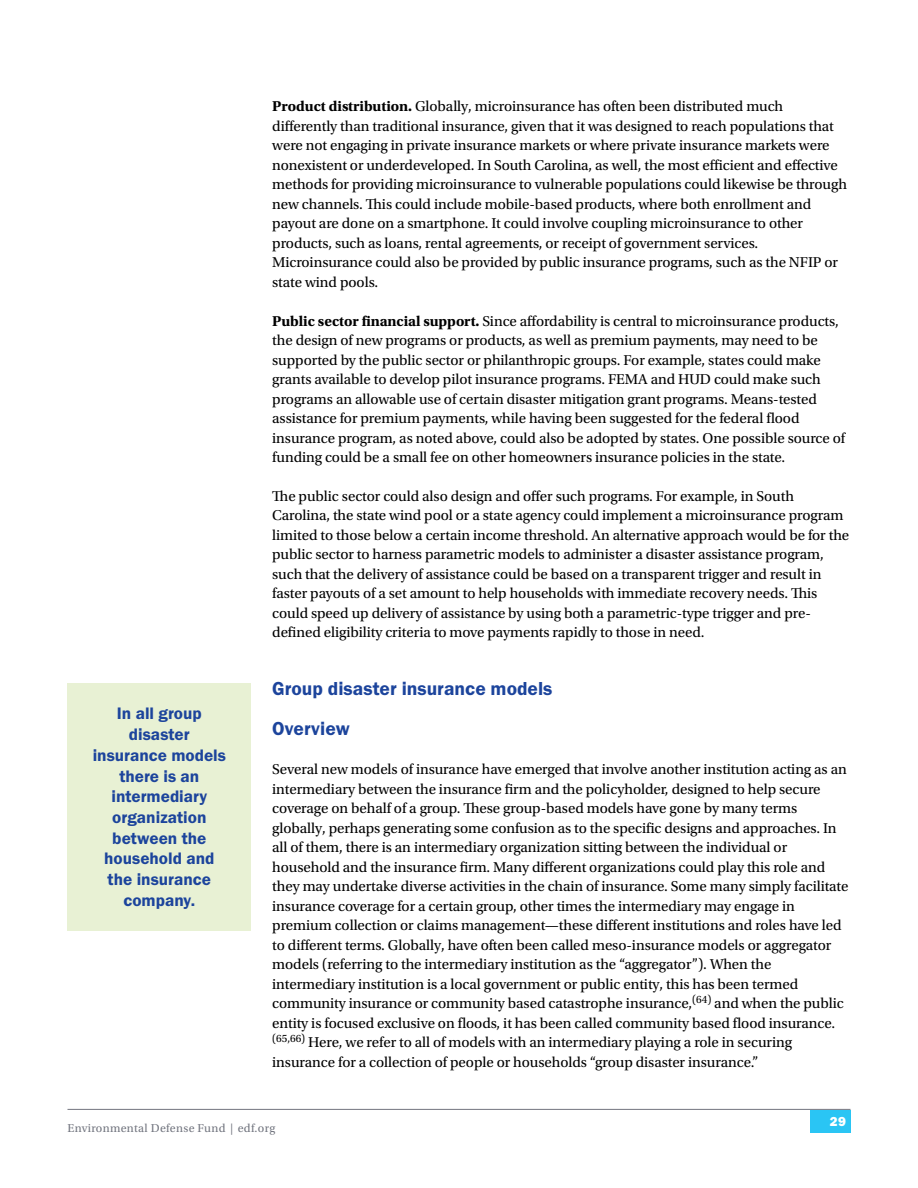
<style>
.page{position:relative;width:918px;height:1188px;background:#fff}
.page>*{position:absolute;margin:0;border:0;box-sizing:border-box;transform-origin:0 0}
.t1{font:19.5px/40.5px "Franklin Gothic URW Dem";color:#1c449c}
.t2{font:17.25px/20.7px "Franklin Gothic URW Dem";color:#1c449c;text-align:center}
.t3{font:15px/19.5px "Utopia Std";letter-spacing:-.005em;color:#000}
.t4{font:13.5px "Franklin Gothic URW Hea";color:#fff}
.t5{font:12px "Utopia Std";letter-spacing:.025em;color:#72757f}
.s1{font-weight:700}
</style>
<div class="page">
<div style="left:810px;top:1110px;width:40px;height:23px;background:#2ac5f4"></div>
<hr style="left:68px;top:1109px;width:782px;height:1px;background:#72757f">
<div style="left:68px;top:683px;width:183px;height:248px;background:#e8f1d4"></div>
<p class="t2" style="left:93px;top:703px;width:135px">In all group disaster insurance models there is an intermediary organization between the household and the insurance company.</p>
<p class="t3" style="left:272px;top:97px;width:576px"><span class="s1">Product distribution.</span> Globally, microinsurance has often been distributed much differently than traditional insurance, given that it was designed to reach populations that were not engaging in private insurance markets or where private insurance markets were nonexistent or underdeveloped. In South Carolina, as well, the most efficient and effective methods for providing microinsurance to vulnerable populations could likewise be through new channels. This could include mobile-based products, where both enrollment and payout are done on a smartphone. It could involve coupling microinsurance to other products, such as loans, rental agreements, or receipt of government services.<br>Microinsurance could also be provided by public insurance programs, such as the NFIP or state wind pools.</p>
<p class="t3" style="left:272px;top:311px;width:574px"><span class="s1">Public sector financial support.</span> Since affordability is central to microinsurance products, the design of new programs or products, as well as premium payments, may need to be supported by the public sector or philanthropic groups. For example, states could make grants available to develop pilot insurance programs. FEMA and HUD could make such programs an allowable use of certain disaster mitigation grant programs. Means-tested assistance for premium payments, while having been suggested for the federal flood insurance program, as noted above, could also be adopted by states. One possible source of funding could be a small fee on other homeowners insurance policies in the state.</p>
<p class="t3" style="left:272px;top:487px;width:579px">The public sector could also design and offer such programs. For example, in South Carolina, the state wind pool or a state agency could implement a microinsurance program limited to those below a certain income threshold. An alternative approach would be for the public sector to harness parametric models to administer a disaster assistance program, such that the delivery of assistance could be based on a transparent trigger and result in faster payouts of a set amount to help households with immediate recovery needs. This could speed up delivery of assistance by using both a parametric-type trigger and pre&shy;defined eligibility criteria to move payments rapidly to those in need.</p>
<h1 class="t1" style="left:272px;top:667px;width:282px">Group disaster insurance models<br>Overview</h1>
<p class="t3" style="left:272px;top:760px;width:578px">Several new models of insurance have emerged that involve another institution acting as an intermediary between the insurance firm and the policyholder, designed to help secure coverage on behalf of a group. These group-based models have gone by many terms globally, perhaps generating some confusion as to the specific designs and approaches. In all of them, there is an intermediary organization sitting between the individual or household and the insurance firm. Many different organizations could play this role and they may undertake diverse activities in the chain of insurance. Some many simply facilitate insurance coverage for a certain group, other times the intermediary may engage in premium collection or claims management—these different institutions and roles have led to different terms. Globally, have often been called meso-insurance models or aggregator models (referring to the intermediary institution as the “aggregator”). When the intermediary institution is a local government or public entity, this has been termed community insurance or community based catastrophe insurance,<sup>(64)</sup> and when the public entity is focused exclusive on floods, it has been called community based flood insurance. <sup>(65,66)</sup> Here, we refer to all of models with an intermediary playing a role in securing insurance for a collection of people or households “group disaster insurance.”</p>
<p class="t5" style="left:68px;top:1121px;width:209px">Environmental Defense Fund | edf.org</p>
<p class="t4" style="left:830px;top:1113px;width:18px">29</p>
</div>
